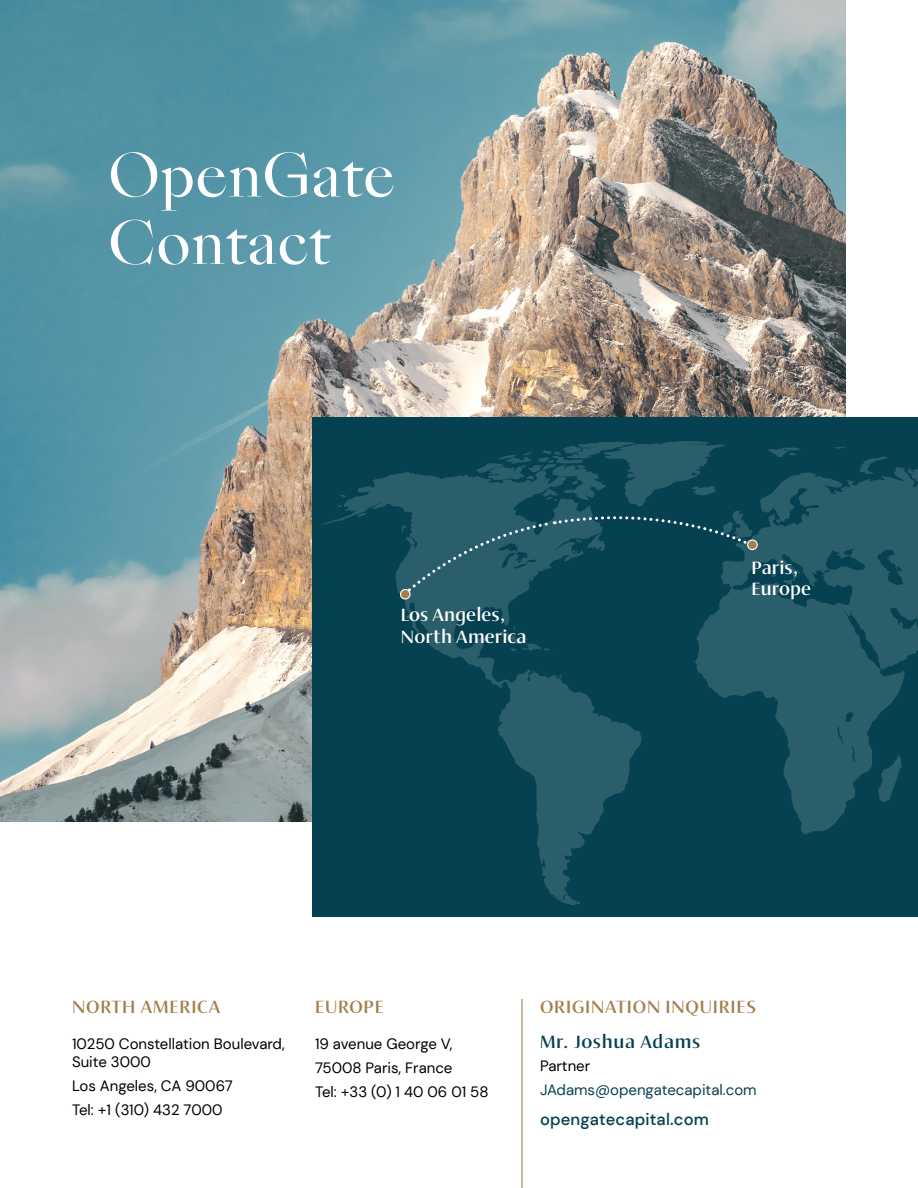
<style>
.page{position:relative;width:918px;height:1188px;background:#fff}
.page>*{position:absolute;margin:0;border:0;box-sizing:border-box;transform-origin:0 0}
.t1{font:57px/67.5px "Sang Bleu Empire";color:#fff}
.t2{font:700 18px "Ador Hairline";letter-spacing:.045em;color:#a47f4c}
.t3{font:700 18px/21.6px "Ador Hairline";letter-spacing:.01em;color:#fff}
.t4{font:700 18px "Ador Hairline";letter-spacing:.04em;color:#064151}
.t5{font:500 16.5px "DM Sans";letter-spacing:.01em;color:#064151}
.t6{font:15px/24px "DM Sans";color:#000}
.t7{font:15px "DM Sans";color:#064151}
</style>
<div class="page">
<img style="left:0;top:0;width:846px;height:822px">
<div style="left:312px;top:417px;width:606px;height:500px;background:#064151"></div>
<svg style="left:557px;top:899px;width:24px;height:6px"></svg>
<svg style="left:322px;top:473px;width:320px;height:426px"></svg>
<svg style="left:768px;top:447px;width:32px;height:8px"></svg>
<svg style="left:694px;top:455px;width:224px;height:379px;fill:#2b5e6b"></svg>
<svg style="left:834px;top:447px;width:11px;height:2px"></svg>
<svg style="left:771px;top:563px;width:5px;height:14px"></svg>
<svg style="left:358px;top:513px;width:8px;height:4px"></svg>
<svg style="left:340px;top:495px;width:7px;height:2px"></svg>
<svg style="left:558px;top:673px;width:5px;height:5px"></svg>
<svg style="left:492px;top:625px;width:61px;height:27px"></svg>
<svg style="left:534px;top:669px;width:6px;height:2px"></svg>
<svg style="left:402px;top:441px;width:351px;height:155px"></svg>
<div style="left:748px;top:540px;width:9px;height:10px;background:#a47f4c;border-radius:50%"></div>
<div style="left:747px;top:540px;width:11px;height:10px;border:1px solid #fff;border-radius:50%"></div>
<div style="left:400px;top:590px;width:10px;height:9px;background:#a47f4c;border-radius:50%"></div>
<div style="left:400px;top:589px;width:11px;height:11px;border:1px solid #fff;border-radius:50%"></div>
<hr style="left:521px;top:999px;width:2px;height:189px;background:#a47f4c">
<h1 class="t1" style="left:108px;top:144px;width:289px">OpenGate<br>Contact</h1>
<p class="t3" style="left:401px;top:603px;width:127px">Los Angeles,<br>North America</p>
<p class="t3" style="left:751px;top:556px;width:61px">Paris,<br>Europe</p>
<p class="t2" style="left:72px;top:993px;width:150px">NORTH AMERICA</p>
<p class="t6" style="left:72px;top:1035px;width:214px;line-height:18px">10250 Constellation Boulevard,<br>Suite 3000</p>
<p class="t6" style="left:72px;top:1074px;width:162px">Los Angeles, CA 90067<br>Tel: +1 (310) 432 7000</p>
<p class="t2" style="left:315px;top:993px;width:71px">EUROPE</p>
<p class="t6" style="left:315px;top:1032px;width:175px">19 avenue George V,<br>75008 Paris, France<br>Tel: +33 (0) 1 40 06 01 58</p>
<p class="t2" style="left:540px;top:993px;width:218px">ORIGINATION INQUIRIES</p>
<p class="t4" style="left:540px;top:1029px;width:162px">Mr. Joshua Adams</p>
<p class="t6" style="left:540px;top:1053px;width:52px">Partner</p>
<p class="t7" style="left:540px;top:1080px;width:218px">JAdams@opengatecapital.com</p>
<p class="t5" style="left:540px;top:1109px;width:170px">opengatecapital.com</p>
</div>
